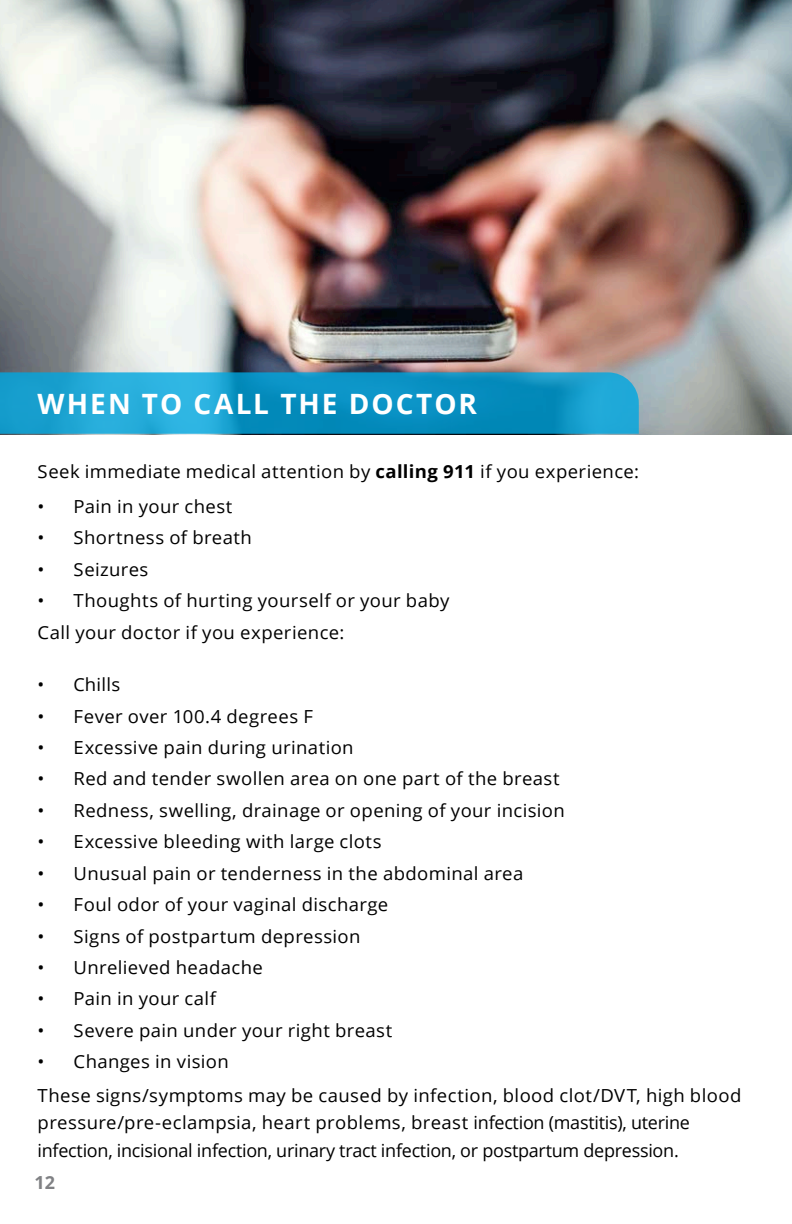
<style>
.page{position:relative;width:792px;height:1224px;background:#fff}
.page>*{position:absolute;margin:0;border:0;box-sizing:border-box;transform-origin:0 0}
.t1{font:700 28px "Open Sans";letter-spacing:.07em;color:#fff}
.t2{font:18px "Open Sans";letter-spacing:.02em;color:#000}
.t3{font:18px/27.6px "Open Sans";letter-spacing:-.015em;color:#000}
.t4{font:700 18px "Open Sans";color:#808184}
.s1{font-weight:700}
</style>
<div class="page">
<img style="left:0;top:0;width:792px;height:434px">
<svg style="left:0;top:372px;width:639px;height:62px;background:#149ac9"></svg>
<p class="t1" style="left:38px;top:384px;width:441px">WHEN TO CALL THE DOCTOR</p>
<p class="t2" style="left:38px;top:459px;width:603px">Seek immediate medical attention by <span class="s1">calling 911</span> if you experience:</p>
<p class="t2" style="left:38px;top:494px;width:196px">• Pain in your chest</p>
<p class="t2" style="left:38px;top:525px;width:216px">• Shortness of breath</p>
<p class="t2" style="left:38px;top:557px;width:112px">• Seizures</p>
<p class="t2" style="left:38px;top:588px;width:413px">• Thoughts of hurting yourself or your baby</p>
<p class="t2" style="left:38px;top:620px;width:308px">Call your doctor if you experience:</p>
<p class="t2" style="left:38px;top:672px;width:84px">• Chills</p>
<p class="t2" style="left:38px;top:704px;width:277px">• Fever over 100.4 degrees F</p>
<p class="t2" style="left:38px;top:735px;width:318px">• Excessive pain during urination</p>
<p class="t2" style="left:38px;top:767px;width:524px">• Red and tender swollen area on one part of the breast</p>
<p class="t2" style="left:38px;top:798px;width:529px">• Redness, swelling, drainage or opening of your incision</p>
<p class="t2" style="left:38px;top:829px;width:346px">• Excessive bleeding with large clots</p>
<p class="t2" style="left:38px;top:861px;width:487px">• Unusual pain or tenderness in the abdominal area</p>
<p class="t2" style="left:38px;top:892px;width:352px">• Foul odor of your vaginal discharge</p>
<p class="t2" style="left:38px;top:924px;width:325px">• Signs of postpartum depression</p>
<p class="t2" style="left:38px;top:955px;width:227px">• Unrelieved headache</p>
<p class="t2" style="left:38px;top:987px;width:180px">• Pain in your calf</p>
<p class="t2" style="left:38px;top:1018px;width:356px">• Severe pain under your right breast</p>
<p class="t2" style="left:38px;top:1049px;width:193px">• Changes in vision</p>
<p class="t3" style="left:38px;top:1081px;width:705px">These signs/symptoms may be caused by infection, blood clot/DVT, high blood pressure/pre-eclampsia, heart problems, breast infection (mastitis), uterine infection, incisional infection, urinary tract infection, or postpartum depression.</p>
<p class="t4" style="left:35px;top:1169px;width:22px">12</p>
</div>
